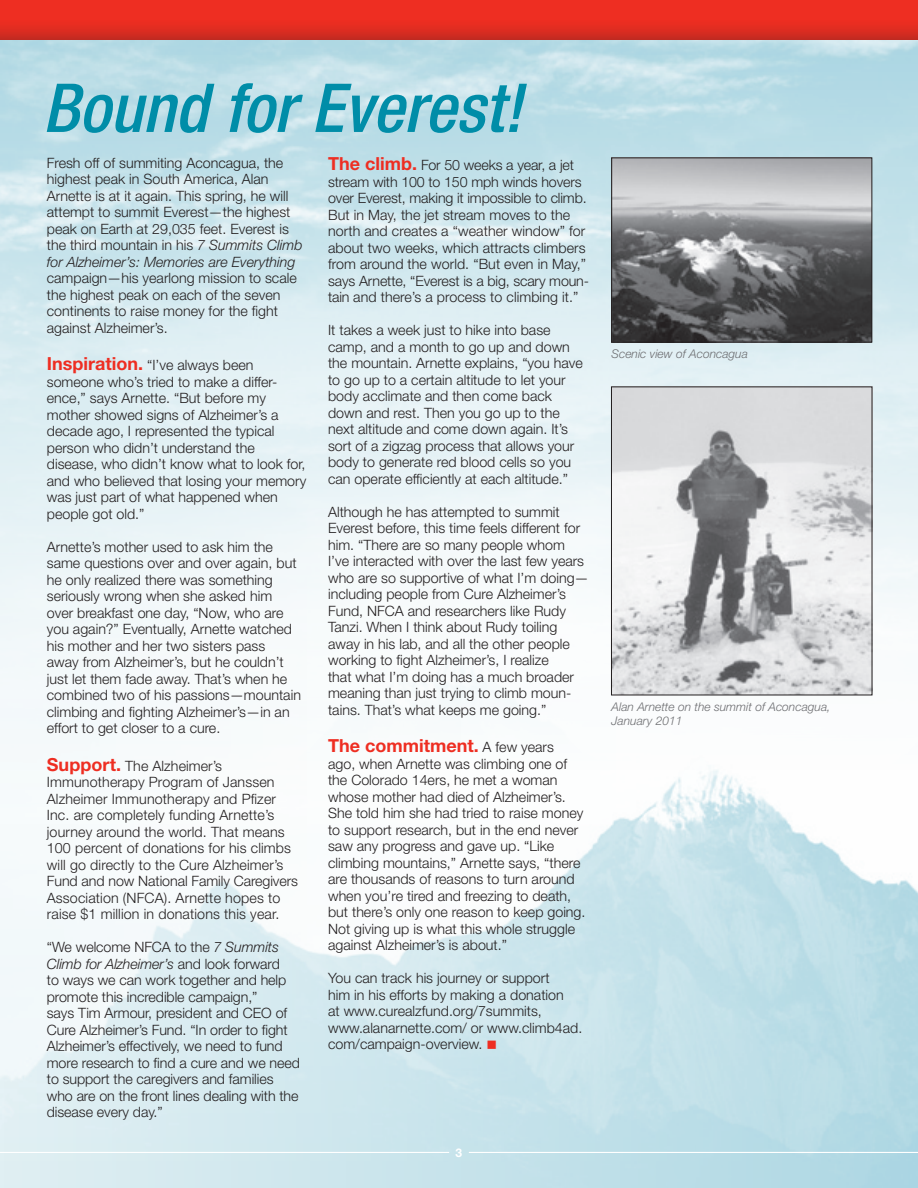
<style>
.page{position:relative;width:918px;height:1188px;background:#fff}
.page>*{position:absolute;margin:0;border:0;box-sizing:border-box;transform-origin:0 0}
.Story_Title{font:italic 500 condensed 67.5px "Helvetica Neue LT Std";color:#008da8}
.Body_Text{font:700 18px "Helvetica Neue LT Std";color:#ee2e22}
.Body_Text-2{font:300 14.25px/16.5px "Helvetica Neue LT Std";color:#231f20}
.Photo_Caption{font:italic 300 12px/14.4px "Helvetica Neue LT Std";color:#6c6d70}
.Page_numbers{font:700 12px "Helvetica Neue LT Std";color:#fff}
.s1{font-style:italic}
.s2{font-weight:700;font-size:18px;color:#ee2e22}
.s3{font-weight:300;font-size:14.25px;color:#231f20}
.s4{color:#ee2e22}
</style>
<div class="page">
<svg style="left:0;top:0;width:918px;height:60px;background:#e42d21"></svg>
<img style="left:1px;top:81px;width:917px;height:1107px">
<img style="left:0;top:40px;width:917px;height:732px">
<hr style="left:0;top:1152px;width:449px;height:1px;background:#fff">
<hr style="left:469px;top:1152px;width:449px;height:1px;background:#fff">
<img style="left:613px;top:388px;width:257px;height:305px">
<img style="left:613px;top:160px;width:257px;height:180px">
<div style="left:611px;top:158px;width:261px;height:184px;border:1px solid #231f20"></div>
<p class="Story_Title" style="left:43px;top:68px;width:481px">Bound for Everest!</p>
<p class="Body_Text-2" style="left:47px;top:154px;width:257px">Fresh off of summiting Aconcagua, the highest peak in South America, Alan Arnette is at it again. This spring, he will attempt to summit Everest—the highest peak on Earth at 29,035 feet. Everest is the third mountain in his <span class="s1">7 Summits Climb for Alzheimer’s: Memories are Everything </span>campaign—his yearlong mission to scale the highest peak on each of the seven continents to raise money for the fight against Alzheimer’s.</p>
<p class="Body_Text-2" style="left:47px;top:357px;width:261px"><span class="s2">Inspiration.</span> “I’ve always been someone who’s tried to make a differ&shy;ence,” says Arnette. “But before my mother showed signs of Alzheimer’s a decade ago, I represented the typical person who didn’t understand the disease, who didn’t know what to look for, and who believed that losing your memory was just part of what happened when people got old.”</p>
<p class="Body_Text-2" style="left:47px;top:538px;width:256px">Arnette’s mother used to ask him the same questions over and over again, but he only realized there was something seriously wrong when she asked him over breakfast one day, “Now, who are you again?” Eventually, Arnette watched his mother and her two sisters pass<br>away from Alzheimer’s, but he couldn’t just let them fade away. That’s when he combined two of his passions—mountain climbing and fighting Alzheimer’s—in an effort to get closer to a cure.</p>
<p class="Body_Text-2" style="left:47px;top:757px;width:253px"><span class="s2">Support.</span> The Alzheimer’s Immunotherapy Program of Janssen Alzheimer Immunotherapy and Pfizer Inc. are completely funding Arnette’s journey around the world. That means 100 percent of donations for his climbs will go directly to the Cure Alzheimer’s Fund and now National Family Caregivers Association (NFCA). Arnette hopes to raise $1 million in donations this year.</p>
<p class="Body_Text-2" style="left:47px;top:939px;width:255px">“We welcome NFCA to the <span class="s1">7 Summits Climb for Alzheimer’s</span> and look forward<br>to ways we can work together and help promote this incredible campaign,”<br>says Tim Armour, president and CEO of Cure Alzheimer’s Fund. “In order to fight Alzheimer’s effectively, we need to fund more research to find a cure and we need to support the caregivers and families who are on the front lines dealing with the disease every day.”</p>
<p class="Body_Text-2" style="left:328px;top:157px;width:262px"><span class="s2">The climb.</span> For 50 weeks a year, a jet stream with 100 to 150 mph winds hovers over Everest, making it impossible to climb.<br>But in May, the jet stream moves to the north and creates a “weather window” for about two weeks, which attracts climbers from around the world. “But even in May,” says Arnette, “Everest is a big, scary moun&shy;tain and there’s a process to climbing it.”</p>
<p class="Body_Text-2" style="left:328px;top:322px;width:256px">It takes a week just to hike into base camp, and a month to go up and down the mountain. Arnette explains, “you have to go up to a certain altitude to let your body acclimate and then come back down and rest. Then you go up to the next altitude and come down again. It’s sort of a zigzag process that allows your body to generate red blood cells so you can operate efficiently at each altitude.”</p>
<p class="Body_Text-2" style="left:328px;top:503px;width:262px">Although he has attempted to summit Everest before, this time feels different for him. “There are so many people whom I’ve interacted with over the last few years who are so supportive of what I’m doing— including people from Cure Alzheimer’s Fund, NFCA and researchers like Rudy Tanzi. When I think about Rudy toiling away in his lab, and all the other people working to fight Alzheimer’s, I realize<br>that what I’m doing has a much broader meaning than just trying to climb moun&shy;tains. That’s what keeps me going.”</p>
<p class="Body_Text" style="left:328px;top:735px;width:227px">The commitment. <span class="s3">A few years</span></p>
<p class="Body_Text-2" style="left:328px;top:755px;width:259px">ago, when Arnette was climbing one of the Colorado 14ers, he met a woman whose mother had died of Alzheimer’s.<br>She told him she had tried to raise money to support research, but in the end never saw any progress and gave up. “Like climbing mountains,” Arnette says, “there are thousands of reasons to turn around when you’re tired and freezing to death, but there’s only one reason to keep going.<br>Not giving up is what this whole struggle against Alzheimer’s is about.”</p>
<p class="Body_Text-2" style="left:328px;top:970px;width:256px">You can track his journey or support<br>him in his efforts by making a donation<br>at www.curealzfund.org/7summits, www.alanarnette.com/ or www.climb4ad. com/campaign-overview. <span class="s4">■</span></p>
<p class="Page_numbers" style="left:456px;top:1145px;width:8px">3</p>
<p class="Photo_Caption" style="left:612px;top:347px;width:138px">Scenic view of Aconcagua</p>
<p class="Photo_Caption" style="left:612px;top:699px;width:220px">Alan Arnette on the summit of Aconcagua,<br>January 2011</p>
</div>
